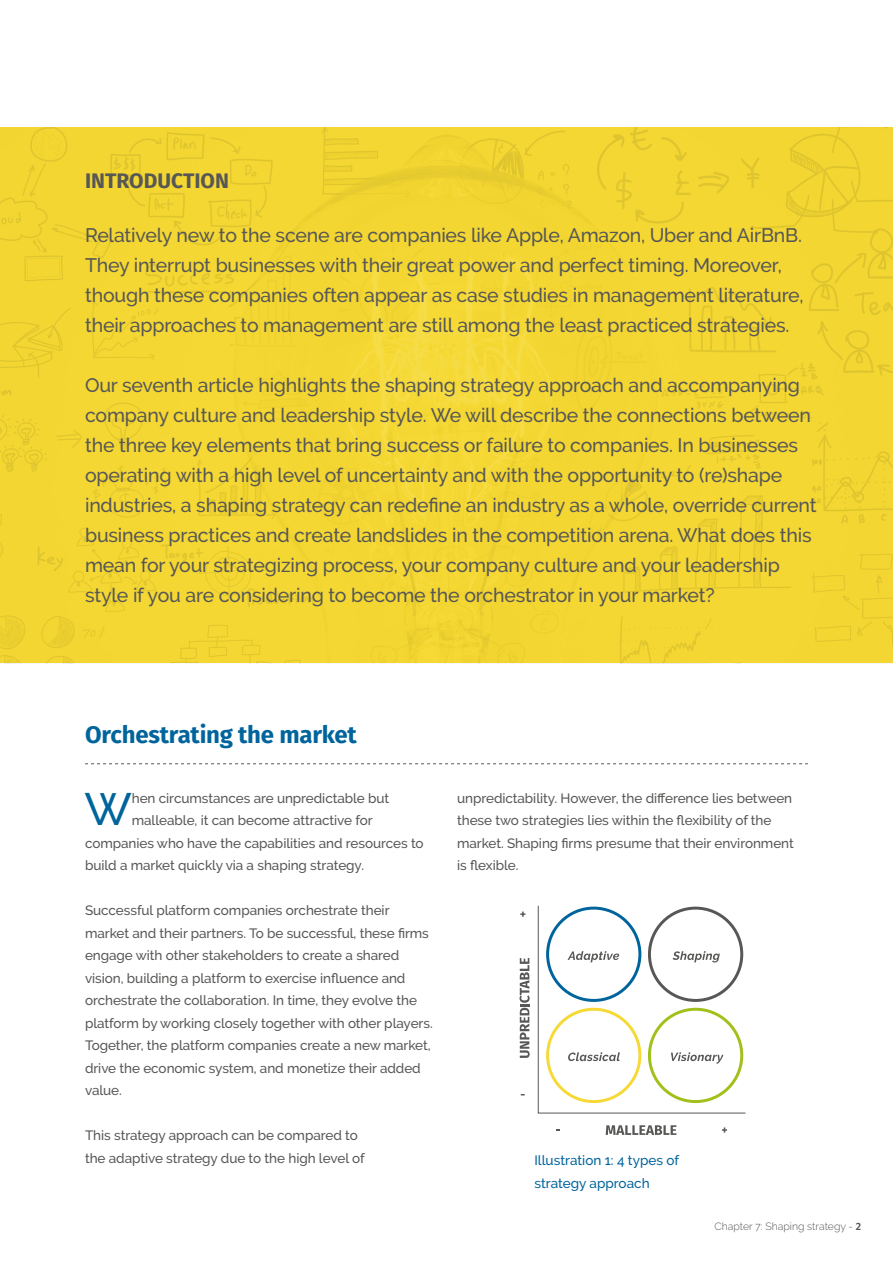
<style>
.page{position:relative;width:893px;height:1263px;background:#fff}
.page>*{position:absolute;margin:0;border:0;box-sizing:border-box;transform-origin:0 0}
.t1{font:500 45.15px "Raleway";color:#00649c}
.t2{font:700 24px "Fira Sans";letter-spacing:-.01em;color:#00649c}
.t3{font:700 21px "Fira Sans";color:#575756}
.t4{font:500 19.5px/30px "Raleway";letter-spacing:-.01em;color:#575756}
.t5{font:500 13.5px/22.5px "Raleway";letter-spacing:-.005em;color:#575756}
.t6{font:500 13.5px/22.5px "Raleway";color:#00649c}
.t7{font:300 10.5px "Raleway";color:#575756}
.s1{font-family:"Fira Sans";font-weight:600}
</style>
<div class="page">
<img style="left:0;top:128px;width:893px;height:535px">
<svg style="left:85px;top:763px;width:723px;height:1px"></svg>
<svg style="left:520px;top:911px;width:5px;height:6px"></svg>
<svg style="left:519px;top:958px;width:11px;height:100px"></svg>
<svg style="left:606px;top:1125px;width:70px;height:10px"></svg>
<svg style="left:722px;top:1127px;width:5px;height:5px"></svg>
<svg style="left:537px;top:906px;width:208px;height:208px"></svg>
<p class="t3" style="left:85px;top:163px;width:146px">INTRODUCTION</p>
<p class="t4" style="left:85px;top:220px;width:720px">Relatively new to the scene are companies like Apple, Amazon, Uber and AirBnB.<br>They interrupt businesses with their great power and perfect timing. Moreover, though these companies often appear as case studies in management literature, their approaches to management are still among the least practiced strategies.</p>
<p class="t4" style="left:85px;top:370px;width:733px">Our seventh article highlights the shaping strategy approach and accompanying company culture and leadership style. We will describe the connections between the three key elements that bring success or failure to companies. In businesses operating with a high level of uncertainty and with the opportunity to (re)shape industries, a shaping strategy can redefine an industry as a whole, override current business practices and create landslides in the competition arena. What does this mean for your strategizing process, your company culture and your leadership style if you are considering to become the orchestrator in your market?</p>
<p class="t2" style="left:85px;top:714px;width:273px">Orchestrating the market</p>
<h1 class="t1" style="left:85px;top:783px;width:49px">W</h1>
<p class="t5" style="left:132px;top:787px;width:259px">hen circumstances are unpredictable but</p>
<p class="t5" style="left:132px;top:809px;width:242px">malleable, it can become attractive for</p>
<p class="t5" style="left:85px;top:832px;width:340px">companies who have the capabilities and resources to</p>
<p class="t5" style="left:85px;top:854px;width:281px">build a market quickly via a shaping strategy.</p>
<p class="t5" style="left:85px;top:899px;width:349px">Successful platform companies orchestrate their market and their partners. To be successful, these firms engage with other stakeholders to create a shared vision, building a platform to exercise influence and orchestrate the collaboration. In time, they evolve the platform by working closely together with other players.<br>Together, the platform companies create a new market, drive the economic system, and monetize their added value.</p>
<p class="t5" style="left:85px;top:1124px;width:281px">This strategy approach can be compared to the adaptive strategy due to the high level of</p>
<p class="t5" style="left:457px;top:787px;width:338px">unpredictability. However, the difference lies between these two strategies lies within the flexibility of the market. Shaping firms presume that their environment is flexible.</p>
<p class="t6" style="left:534px;top:1149px;width:146px">Illustration 1: 4 types of strategy approach</p>
<p class="t7" style="left:715px;top:1220px;width:148px">Chapter 7: Shaping strategy - <span class="s1">2</span></p>
</div>
